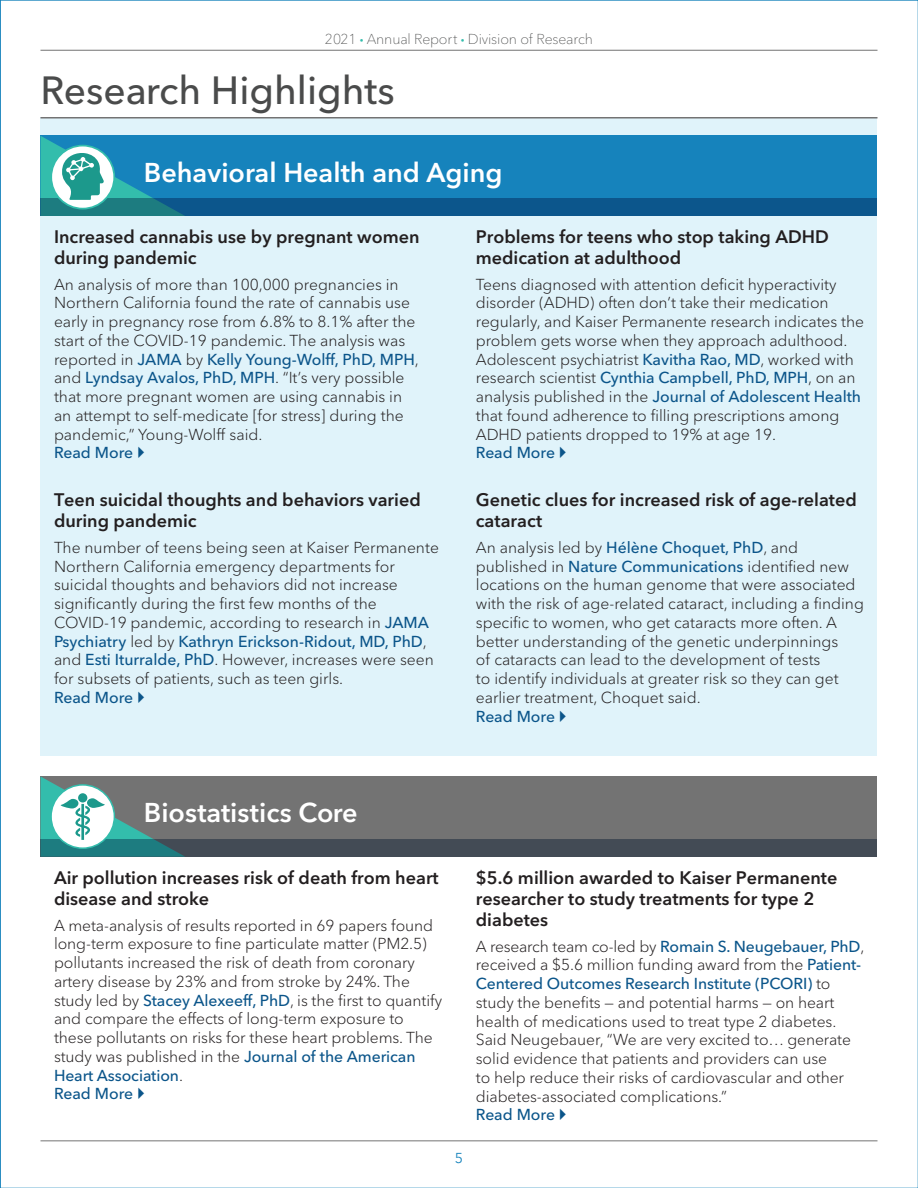
<style>
.page{position:relative;width:918px;height:1188px;background:#fff}
.page>*{position:absolute;margin:0;border:0;box-sizing:border-box;transform-origin:0 0}
.t1{font:500 39px "Avenir Next LT Pro";color:#4a4b4b}
.t2{font:600 27px "Avenir Next LT Pro";color:#fff}
.t3{font:600 18px/21px "Avenir Next LT Pro";color:#231f20}
.t4{font:300 15.75px/18.8px "Avenir Next LT Pro";letter-spacing:-.005em;color:#231f20}
.t5{font:500 15.75px "Avenir Next LT Pro";letter-spacing:-.005em;color:#0b558a}
.t6{font:100 14.25px "Avenir Next LT Pro";letter-spacing:-.01em;color:#4a4b4b}
.t7{font:14.25px "Avenir Next LT Pro";color:#1683bc}
.s1{font-size:7.5px;color:#33bdac}
.s2{font-weight:500;color:#0b558a}
</style>
<div class="page">
<div style="left:40px;top:118px;width:838px;height:638px;background:#e0f3fa"></div>
<hr style="left:40px;top:50px;width:838px;height:1px;background:#737373">
<hr style="left:40px;top:1140px;width:838px;height:1px;background:#737373">
<div style="left:40px;top:136px;width:838px;height:80px;background:#1683bc"></div>
<hr style="left:40px;top:117px;width:838px;height:1px;background:#737373">
<div style="left:40px;top:198px;width:838px;height:18px;background:#0c568c"></div>
<svg style="left:40px;top:136px;width:145px;height:80px"></svg>
<div style="left:40px;top:776px;width:838px;height:81px;background:#737373"></div>
<div style="left:40px;top:839px;width:838px;height:18px;background:#434b55"></div>
<svg style="left:40px;top:776px;width:145px;height:81px"></svg>
<p class="t6" style="left:325px;top:31px;width:270px">2021 <span class="s1">•</span> Annual Report <span class="s1">•</span> Division of Research</p>
<h1 class="t1" style="left:40px;top:67px;width:356px">Research Highlights</h1>
<h2 class="t2" style="left:144px;top:157px;width:360px">Behavioral Health and Aging</h2>
<p class="t3" style="left:54px;top:226px;width:367px">Increased cannabis use by pregnant women during pandemic</p>
<p class="t4" style="left:54px;top:275px;width:366px">An analysis of more than 100,000 pregnancies in Northern California found the rate of cannabis use early in pregnancy rose from 6.8% to 8.1% after the start of the COVID-19 pandemic. The analysis was reported in <span class="s2">JAMA</span> by <span class="s2">Kelly Young-Wolff, PhD, MPH</span>, and <span class="s2">Lyndsay Avalos, PhD, MPH</span>. “It’s very possible that more pregnant women are using cannabis in an attempt to self-medicate [for stress] during the pandemic,” Young-Wolff said.</p>
<p class="t5" style="left:54px;top:443px;width:81px">Read More</p>
<p class="t3" style="left:54px;top:489px;width:368px">Teen suicidal thoughts and behaviors varied during pandemic</p>
<p class="t4" style="left:54px;top:538px;width:386px">The number of teens being seen at Kaiser Permanente Northern California emergency departments for suicidal thoughts and behaviors did not increase significantly during the first few months of the COVID-19 pandemic, according to research in <span class="s2">JAMA Psychiatry</span> led by <span class="s2">Kathryn Erickson-Ridout, MD, PhD</span>, and <span class="s2">Esti Iturralde, PhD</span>. However, increases were seen for subsets of patients, such as teen girls.</p>
<p class="t5" style="left:54px;top:688px;width:81px">Read More</p>
<p class="t3" style="left:476px;top:226px;width:355px">Problems for teens who stop taking ADHD medication at adulthood</p>
<p class="t4" style="left:476px;top:275px;width:390px">Teens diagnosed with attention deficit hyperactivity disorder (ADHD) often don’t take their medication regularly, and Kaiser Permanente research indicates the problem gets worse when they approach adulthood.<br>Adolescent psychiatrist <span class="s2">Kavitha Rao, MD</span>, worked with research scientist <span class="s2">Cynthia Campbell, PhD, MPH</span>, on an analysis published in the <span class="s2">Journal of Adolescent Health </span>that found adherence to filling prescriptions among ADHD patients dropped to 19% at age 19.</p>
<p class="t5" style="left:476px;top:443px;width:81px">Read More</p>
<p class="t3" style="left:476px;top:489px;width:382px">Genetic clues for increased risk of age-related cataract</p>
<p class="t4" style="left:476px;top:538px;width:390px">An analysis led by <span class="s2">Hélène Choquet, PhD</span>, and published in <span class="s2">Nature Communications</span> identified new locations on the human genome that were associated with the risk of age-related cataract, including a finding specific to women, who get cataracts more often. A better understanding of the genetic underpinnings<br>of cataracts can lead to the development of tests<br>to identify individuals at greater risk so they can get earlier treatment, Choquet said.</p>
<p class="t5" style="left:476px;top:707px;width:81px">Read More</p>
<h2 class="t2" style="left:144px;top:796px;width:215px">Biostatistics Core</h2>
<p class="t3" style="left:54px;top:867px;width:386px">Air pollution increases risk of death from heart disease and stroke</p>
<p class="t4" style="left:54px;top:916px;width:390px">A meta-analysis of results reported in 69 papers found long-term exposure to fine particulate matter (PM2.5) pollutants increased the risk of death from coronary artery disease by 23% and from stroke by 24%. The study led by <span class="s2">Stacey Alexeeff, PhD</span>, is the first to quantify and compare the effects of long-term exposure to these pollutants on risks for these heart problems. The study was published in the <span class="s2">Journal of the American Heart Association</span>.<br><span class="s2">Read More</span></p>
<p class="t7" style="left:455px;top:1150px;width:10px">5</p>
<p class="t3" style="left:476px;top:867px;width:363px">$5.6 million awarded to Kaiser Permanente researcher to study treatments for type 2 diabetes</p>
<p class="t4" style="left:476px;top:937px;width:390px">A research team co-led by <span class="s2">Romain S. Neugebauer, PhD</span>, received a $5.6 million funding award from the <span class="s2">Patient-Centered Outcomes Research Institute (PCORI)</span> to study the benefits — and potential harms — on heart health of medications used to treat type 2 diabetes.<br>Said Neugebauer, “We are very excited to… generate solid evidence that patients and providers can use<br>to help reduce their risks of cardiovascular and other diabetes-associated complications.”</p>
<p class="t5" style="left:476px;top:1105px;width:81px">Read More</p>
</div>
